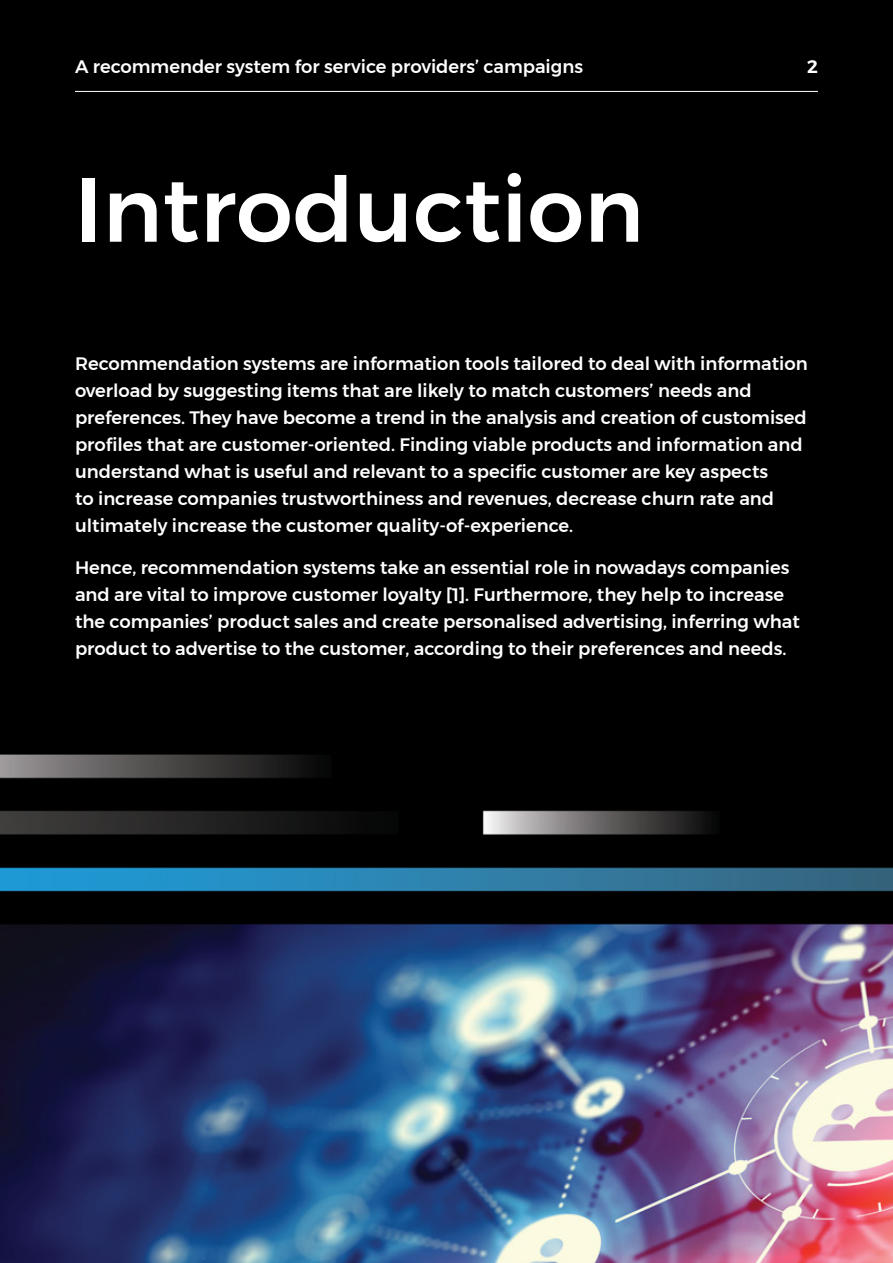
<style>
.page{position:relative;width:893px;height:1263px;background:#000}
.page>*{position:absolute;margin:0;border:0;box-sizing:border-box;transform-origin:0 0}
.t1{font:500 90px "Montserrat";color:#fff}
.t2{font:500 18px/27px "Montserrat";color:#fff}
.t3{font:600 18px "Montserrat";color:#fff}
</style>
<div class="page">
<img style="left:0;top:90px;width:893px;height:1173px">
<p class="t2" style="left:75px;top:53px;width:510px">A recommender system for service providers’ campaigns</p>
<p class="t3" style="left:807px;top:52px;width:12px">2</p>
<h1 class="t1" style="left:75px;top:139px;width:570px">Introduction</h1>
<p class="t2" style="left:75px;top:350px;width:734px">Recommendation systems are information tools tailored to deal with information overload by suggesting items that are likely to match customers’ needs and preferences. They have become a trend in the analysis and creation of customised profiles that are customer-oriented. Finding viable products and information and understand what is useful and relevant to a specific customer are key aspects<br>to increase companies trustworthiness and revenues, decrease churn rate and ultimately increase the customer quality-of-experience.</p>
<p class="t2" style="left:75px;top:554px;width:726px">Hence, recommendation systems take an essential role in nowadays companies and are vital to improve customer loyalty [1]. Furthermore, they help to increase the companies’ product sales and create personalised advertising, inferring what product to advertise to the customer, according to their preferences and needs.</p>
</div>
